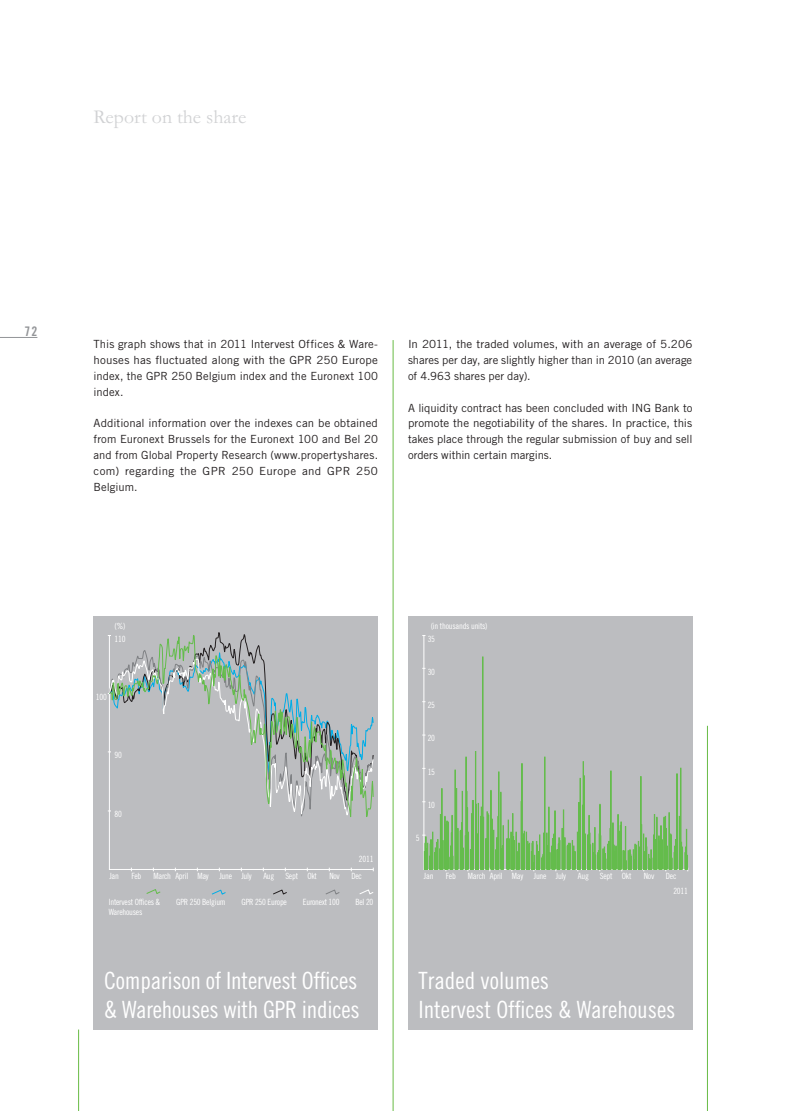
<style>
.page{position:relative;width:786px;height:1111px;background:#fff}
.page>*{position:absolute;margin:0;border:0;box-sizing:border-box;transform-origin:0 0}
.t1{font:23.8px/28.5px "Trade Gothic LT Std Cn 18";letter-spacing:-.01em;color:#fff}
.t2{font:19.8px "Garamond";color:#d1d2d4}
.t3{font:13.2px "Trade Gothic LT Std Bd Cn 20";color:#939598}
.t4{font:11.2px/15.8px "Trade Gothic LT Std";letter-spacing:.005em;color:#231f20;text-align:justify}
.t5{font:8.6px "Trade Gothic LT Std Cn 18";letter-spacing:-.025em;color:#fff}
</style>
<div class="page">
<hr style="left:393px;top:340px;width:1px;height:771px;background:#68bc45">
<div style="left:94px;top:616px;width:284px;height:414px;background:#bcbdc0"></div>
<svg style="left:109px;top:819px;width:265px;height:51px"></svg>
<svg style="left:108px;top:635px;width:266px;height:184px"></svg>
<svg style="left:273px;top:889px;width:14px;height:6px"></svg>
<svg style="left:359px;top:889px;width:15px;height:6px"></svg>
<svg style="left:146px;top:889px;width:15px;height:5px"></svg>
<svg style="left:211px;top:889px;width:15px;height:6px"></svg>
<svg style="left:325px;top:889px;width:15px;height:6px"></svg>
<div style="left:408px;top:616px;width:284px;height:414px;background:#bcbdc0"></div>
<svg style="left:423px;top:635px;width:266px;height:235px"></svg>
<svg style="left:424px;top:656px;width:264px;height:214px"></svg>
<hr style="left:707px;top:726px;width:1px;height:385px;background:#68bc45">
<hr style="left:78px;top:1030px;width:1px;height:81px;background:#68bc45">
<hr style="left:0;top:337px;width:37px;height:1px;background:#939598">
<p class="t2" style="left:94px;top:110px;width:154px">Report on the share</p>
<p class="t3" style="left:25px;top:323px;width:14px">72</p>
<p class="t4" style="left:94px;top:337px;width:286px">This graph shows that in 2011 Intervest Offices &amp; Ware&shy;houses has fluctuated along with the GPR 250 Europe index, the GPR 250 Belgium index and the Euronext 100 index.</p>
<p class="t4" style="left:94px;top:417px;width:286px">Additional information over the indexes can be obtained from Euronext Brussels for the Euronext 100 and Bel 20 and from Global Property Research (www.propertyshares. com) regarding the GPR 250 Europe and GPR 250<br>Belgium.</p>
<p class="t4" style="left:408px;top:337px;width:286px">In 2011, the traded volumes, with an average of 5.206 shares per day, are slightly higher than in 2010 (an average of 4.963 shares per day).</p>
<p class="t4" style="left:408px;top:401px;width:286px">A liquidity contract has been concluded with ING Bank to promote the negotiability of the shares. In practice, this takes place through the regular submission of buy and sell orders within certain margins.</p>
<p class="t5" style="left:115px;top:623px;width:13px">(%)</p>
<p class="t5" style="left:115px;top:635px;width:13px">110</p>
<p class="t5" style="left:96px;top:694px;width:13px">100</p>
<p class="t5" style="left:115px;top:752px;width:9px">90</p>
<p class="t5" style="left:115px;top:811px;width:9px">80</p>
<p class="t5" style="left:359px;top:856px;width:16px">2011</p>
<p class="t5" style="left:109px;top:873px;width:11px">Jan</p>
<p class="t5" style="left:153px;top:873px;width:100px">March April May June July</p>
<p class="t5" style="left:263px;top:873px;width:13px">Aug</p>
<p class="t5" style="left:285px;top:873px;width:33px">Sept Okt</p>
<p class="t5" style="left:329px;top:873px;width:12px">Nov</p>
<p class="t5" style="left:351px;top:873px;width:12px">Dec</p>
<p class="t5" style="left:131px;top:873px;width:12px">Feb</p>
<p class="t5" style="left:109px;top:899px;width:53px">Intervest Offices &amp;</p>
<p class="t5" style="left:242px;top:899px;width:47px">GPR 250 Europe</p>
<p class="t5" style="left:355px;top:899px;width:19px">Bel 20</p>
<p class="t5" style="left:109px;top:909px;width:35px">Warehouses</p>
<p class="t5" style="left:176px;top:899px;width:51px">GPR 250 Belgium</p>
<p class="t5" style="left:303px;top:899px;width:38px">Euronext 100</p>
<p class="t1" style="left:104px;top:968px;width:257px">Comparison of Intervest Offices &amp; Warehouses with GPR indices</p>
<p class="t5" style="left:431px;top:623px;width:58px">(in thousands units)</p>
<p class="t5" style="left:428px;top:636px;width:9px">35</p>
<p class="t5" style="left:428px;top:668px;width:9px">30</p>
<p class="t5" style="left:428px;top:702px;width:9px">25</p>
<p class="t5" style="left:428px;top:735px;width:9px">20</p>
<p class="t5" style="left:428px;top:768px;width:9px">15</p>
<p class="t5" style="left:428px;top:802px;width:9px">10</p>
<p class="t5" style="left:416px;top:835px;width:5px">5</p>
<p class="t5" style="left:424px;top:873px;width:11px">Jan</p>
<p class="t5" style="left:468px;top:873px;width:100px">March April May June July</p>
<p class="t5" style="left:578px;top:873px;width:13px">Aug</p>
<p class="t5" style="left:600px;top:873px;width:33px">Sept Okt</p>
<p class="t5" style="left:644px;top:873px;width:12px">Nov</p>
<p class="t5" style="left:666px;top:873px;width:12px">Dec</p>
<p class="t5" style="left:446px;top:873px;width:12px">Feb</p>
<p class="t5" style="left:673px;top:888px;width:16px">2011</p>
<p class="t1" style="left:418px;top:968px;width:259px">Traded volumes<br>Intervest Offices &amp; Warehouses</p>
</div>
